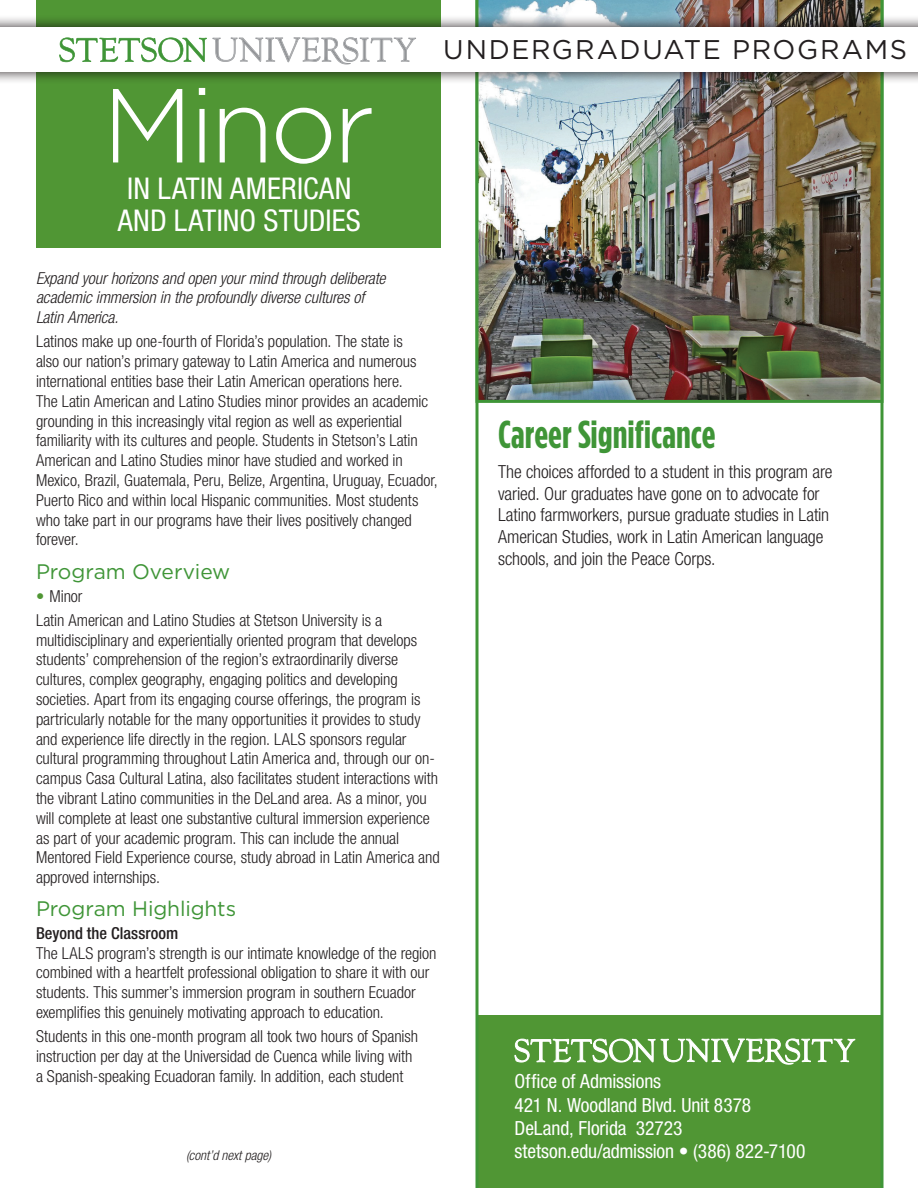
<style>
.page{position:relative;width:918px;height:1188px;background:#fff}
.page>*{position:absolute;margin:0;border:0;box-sizing:border-box;transform-origin:0 0}
.t1{font:300 105px "Gotham";letter-spacing:-.04em;color:#fff}
.t2{font:700 39px "Gotham Condensed";color:#3f9537}
.t3{font:condensed 30px/32.4px "Helvetica Neue LT Std";letter-spacing:.005em;color:#fff;text-align:center}
.t4{font:27px "Gotham";letter-spacing:.055em;color:#231f20}
.t5{font:21px "Gotham";letter-spacing:-.005em;color:#3f9537}
.t6{font:condensed 19.5px/23.4px "Helvetica Neue LT Std";letter-spacing:-.005em;color:#fff}
.t7{font:300 condensed 18px/21.6px "Helvetica Neue LT Std";letter-spacing:-.01em;color:#231f20}
.t8{font:300 condensed 16.5px/19.8px "Helvetica Neue LT Std";letter-spacing:-.005em;color:#231f20}
.t9{font:italic 300 condensed 16.5px/19.8px "Helvetica Neue LT Std";letter-spacing:-.005em;color:#231f20}
.t10{font:500 condensed 16.5px "Helvetica Neue LT Std";color:#231f20}
.t11{font:italic 300 condensed 13.5px "Helvetica Neue LT Std";color:#231f20}
.s1{color:#509634}
</style>
<div class="page">
<div style="left:36px;top:0;width:405px;height:248px;background:#509634"></div>
<div style="left:477px;top:1015px;width:405px;height:173px;background:#509634"></div>
<hr style="left:476px;top:0;width:2px;height:1188px;background:#3f9537">
<svg style="left:880px;top:403px;width:4px;height:785px;background:#69ac62"></svg>
<img style="left:478px;top:0;width:406px;height:403px">
<div style="left:0;top:15px;width:918px;height:70px;background:#110a0c;opacity:.75"></div>
<svg style="left:0;top:27px;width:918px;height:45px"></svg>
<svg style="left:515px;top:1039px;width:340px;height:26px"></svg>
<h1 class="t1" style="left:102px;top:68px;width:274px">Minor</h1>
<h3 class="t3" style="left:118px;top:172px;width:245px">IN LATIN AMERICAN<br>AND LATINO STUDIES</h3>
<h3 class="t4" style="left:443px;top:32px;width:465px">UNDERGRADUATE PROGRAMS</h3>
<p class="t9" style="left:36px;top:268px;width:351px">Expand your horizons and open your mind through deliberate academic immersion in the profoundly diverse cultures of<br>Latin America.</p>
<p class="t8" style="left:36px;top:332px;width:403px">Latinos make up one-fourth of Florida’s population. The state is<br>also our nation’s primary gateway to Latin America and numerous international entities base their Latin American operations here.<br>The Latin American and Latino Studies minor provides an academic grounding in this increasingly vital region as well as experiential familiarity with its cultures and people. Students in Stetson’s Latin American and Latino Studies minor have studied and worked in Mexico, Brazil, Guatemala, Peru, Belize, Argentina, Uruguay, Ecuador, Puerto Rico and within local Hispanic communities. Most students who take part in our programs have their lives positively changed forever.</p>
<p class="t5" style="left:36px;top:558px;width:196px">Program Overview</p>
<p class="t8" style="left:36px;top:583px;width:348px;line-height:24.3px"><span class="s1">•</span> Minor<br>Latin American and Latino Studies at Stetson University is a</p>
<p class="t8" style="left:36px;top:630px;width:405px">multidisciplinary and experientially oriented program that develops students’ comprehension of the region’s extraordinarily diverse cultures, complex geography, engaging politics and developing societies. Apart from its engaging course offerings, the program is partricularly notable for the many opportunities it provides to study and experience life directly in the region. LALS sponsors regular cultural programming throughout Latin America and, through our on&shy;campus Casa Cultural Latina, also facilitates student interactions with the vibrant Latino communities in the DeLand area. As a minor, you will complete at least one substantive cultural immersion experience as part of your academic program. This can include the annual Mentored Field Experience course, study abroad in Latin America and approved internships.</p>
<p class="t5" style="left:36px;top:895px;width:202px">Program Highlights</p>
<p class="t10" style="left:36px;top:923px;width:144px">Beyond the Classroom</p>
<p class="t8" style="left:36px;top:943px;width:402px">The LALS program’s strength is our intimate knowledge of the region combined with a heartfelt professional obligation to share it with our students. This summer’s immersion program in southern Ecuador exemplifies this genuinely motivating approach to education.</p>
<p class="t8" style="left:36px;top:1026px;width:384px">Students in this one-month program all took two hours of Spanish instruction per day at the Universidad de Cuenca while living with a Spanish-speaking Ecuadoran family. In addition, each student</p>
<p class="t11" style="left:186px;top:1147px;width:87px">(cont’d next page)</p>
<h2 class="t2" style="left:498px;top:411px;width:219px">Career Significance</h2>
<p class="t7" style="left:498px;top:461px;width:336px">The choices afforded to a student in this program are varied. Our graduates have gone on to advocate for Latino farmworkers, pursue graduate studies in Latin American Studies, work in Latin American language schools, and join the Peace Corps.</p>
<p class="t6" style="left:515px;top:1070px;width:292px">Office of Admissions<br>421 N. Woodland Blvd. Unit 8378<br>DeLand, Florida 32723 stetson.edu/admission • (386) 822-7100</p>
</div>
